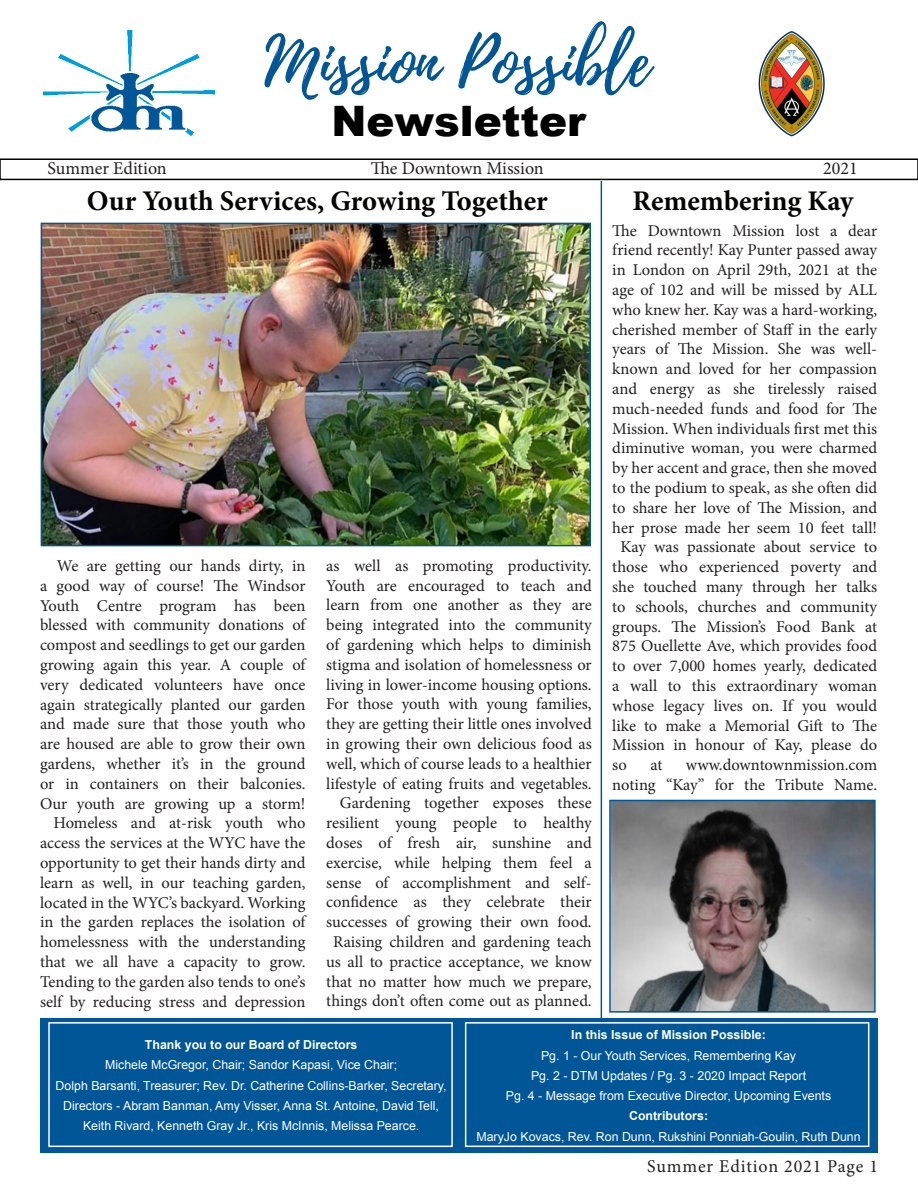
<style>
.page{position:relative;width:918px;height:1188px;background:#fff}
.page>*{position:absolute;margin:0;border:0;box-sizing:border-box;transform-origin:0 0}
.t1{font:67.5px "Playlist Script";color:#025696}
.t2{font:900 42px "Arial";color:#000}
.t3{font:700 28.5px "Minion Pro";color:#040503}
.t4{font:18px "Minion Pro";color:#231f20}
.t5{font:18px "Minion Pro";letter-spacing:.05em;color:#231f20}
.t6{font:16.5px/19.8px "Minion Pro";letter-spacing:-.005em;color:#231f20;text-align:justify}
.t7{font:12.3px/20.2px "Arial";color:#fff;text-align:center}
.t8{font:700 12.3px "Arial";color:#fff}
</style>
<div class="page">
<div style="left:40px;top:1018px;width:838px;height:135px;background:#005696"></div>
<div style="left:0;top:158px;width:918px;height:22px;border:2px solid #000"></div>
<img style="left:44px;top:31px;width:170px;height:105px">
<img style="left:758px;top:31px;width:67px;height:105px">
<img style="left:44px;top:226px;width:544px;height:317px">
<div style="left:41px;top:223px;width:550px;height:323px;border:2px solid #005696"></div>
<hr style="left:601px;top:181px;width:1px;height:841px;background:#005696">
<img style="left:612px;top:803px;width:261px;height:207px">
<div style="left:609px;top:800px;width:267px;height:213px;border:2px solid #005696"></div>
<div style="left:48px;top:1022px;width:405px;height:125px;border:2px solid #fff"></div>
<div style="left:465px;top:1022px;width:404px;height:125px;border:2px solid #fff"></div>
<p class="t1" style="left:265px;top:15px;width:387px">Mission Possible</p>
<p class="t2" style="left:331px;top:90px;width:256px">Newsletter</p>
<p class="t4" style="left:48px;top:156px;width:121px">Summer Edition</p>
<p class="t4" style="left:371px;top:156px;width:175px">The Downtown Mission</p>
<p class="t4" style="left:823px;top:156px;width:36px">2021</p>
<p class="t3" style="left:87px;top:181px;width:462px">Our Youth Services, Growing Together</p>
<p class="t6" style="left:40px;top:556px;width:267px;text-indent:17px">We are getting our hands dirty, in a good way of course! The Windsor Youth Centre program has been blessed with community donations of compost and seedlings to get our garden growing again this year. A couple of very dedicated volunteers have once again strategically planted our garden and made sure that those youth who are housed are able to grow their own gardens, whether it’s in the ground or in containers on their balconies.<br>Our youth are growing up a storm!</p>
<p class="t6" style="left:40px;top:813px;width:267px;text-indent:13px">Homeless and at-risk youth who access the services at the WYC have the opportunity to get their hands dirty and learn as well, in our teaching garden, located in the WYC’s backyard. Working in the garden replaces the isolation of homelessness with the understanding that we all have a capacity to grow.<br>Tending to the garden also tends to one’s self by reducing stress and depression</p>
<p class="t6" style="left:326px;top:556px;width:267px">as well as promoting productivity.</p>
<p class="t6" style="left:326px;top:576px;width:267px">Youth are encouraged to teach and learn from one another as they are being integrated into the community of gardening which helps to diminish stigma and isolation of homelessness or living in lower-income housing options.<br>For those youth with young families, they are getting their little ones involved in growing their own delicious food as well, which of course leads to a healthier lifestyle of eating fruits and vegetables.</p>
<p class="t6" style="left:326px;top:793px;width:267px;text-indent:14px">Gardening together exposes these resilient young people to healthy doses of fresh air, sunshine and exercise, while helping them feel a sense of accomplishment and self&shy;confidence as they celebrate their successes of growing their own food.</p>
<p class="t6" style="left:326px;top:932px;width:267px;text-align:center">Raising children and gardening teach us all to practice acceptance, we know that no matter how much we prepare, things don’t often come out as planned.</p>
<p class="t3" style="left:633px;top:180px;width:222px">Remembering Kay</p>
<p class="t6" style="left:612px;top:220px;width:266px">The Downtown Mission lost a dear friend recently! Kay Punter passed away in London on April 29th, 2021 at the age of 102 and will be missed by ALL who knew her. Kay was a hard-working, cherished member of Staff in the early years of The Mission. She was well&shy;known and loved for her compassion and energy as she tirelessly raised much-needed funds and food for The Mission. When individuals first met this diminutive woman, you were charmed by her accent and grace, then she moved to the podium to speak, as she often did to share her love of The Mission, and her prose made her seem 10 feet tall!</p>
<p class="t6" style="left:612px;top:537px;width:266px;text-indent:8px">Kay was passionate about service to those who experienced poverty and she touched many through her talks to schools, churches and community groups. The Mission’s Food Bank at 875 Ouellette Ave, which provides food to over 7,000 homes yearly, dedicated a wall to this extraordinary woman whose legacy lives on. If you would like to make a Memorial Gift to The Mission in honour of Kay, please do so</p>
<p class="t6" style="left:612px;top:755px;width:266px;text-align:right">www.downtownmission.com<br>noting “Kay” for the Tribute Name.</p>
<p class="t6" style="left:650px;top:755px;width:13px">at</p>
<p class="t8" style="left:145px;top:1037px;width:214px">Thank you to our Board of Directors</p>
<p class="t7" style="left:105px;top:1055px;width:294px">Michele McGregor, Chair; Sandor Kapasi, Vice Chair;</p>
<p class="t7" style="left:56px;top:1075px;width:393px">Dolph Barsanti, Treasurer; Rev. Dr. Catherine Collins-Barker, Secretary,<br>Directors - Abram Banman, Amy Visser, Anna St. Antoine, David Tell,<br>Keith Rivard, Kenneth Gray Jr., Kris McInnis, Melissa Pearce.</p>
<p class="t8" style="left:571px;top:1027px;width:196px">In this Issue of Mission Possible:</p>
<p class="t7" style="left:541px;top:1045px;width:257px">Pg. 1 - Our Youth Services, Remembering Kay</p>
<p class="t7" style="left:531px;top:1066px;width:277px">Pg. 2 - DTM Updates / Pg. 3 - 2020 Impact Report</p>
<p class="t7" style="left:506px;top:1086px;width:327px">Pg. 4 - Message from Executive Director, Upcoming Events</p>
<p class="t8" style="left:629px;top:1108px;width:81px">Contributors:</p>
<p class="t7" style="left:476px;top:1126px;width:386px">MaryJo Kovacs, Rev. Ron Dunn, Rukshini Ponniah-Goulin, Ruth Dunn</p>
<p class="t5" style="left:647px;top:1154px;width:232px">Summer Edition 2021 Page 1</p>
</div>
